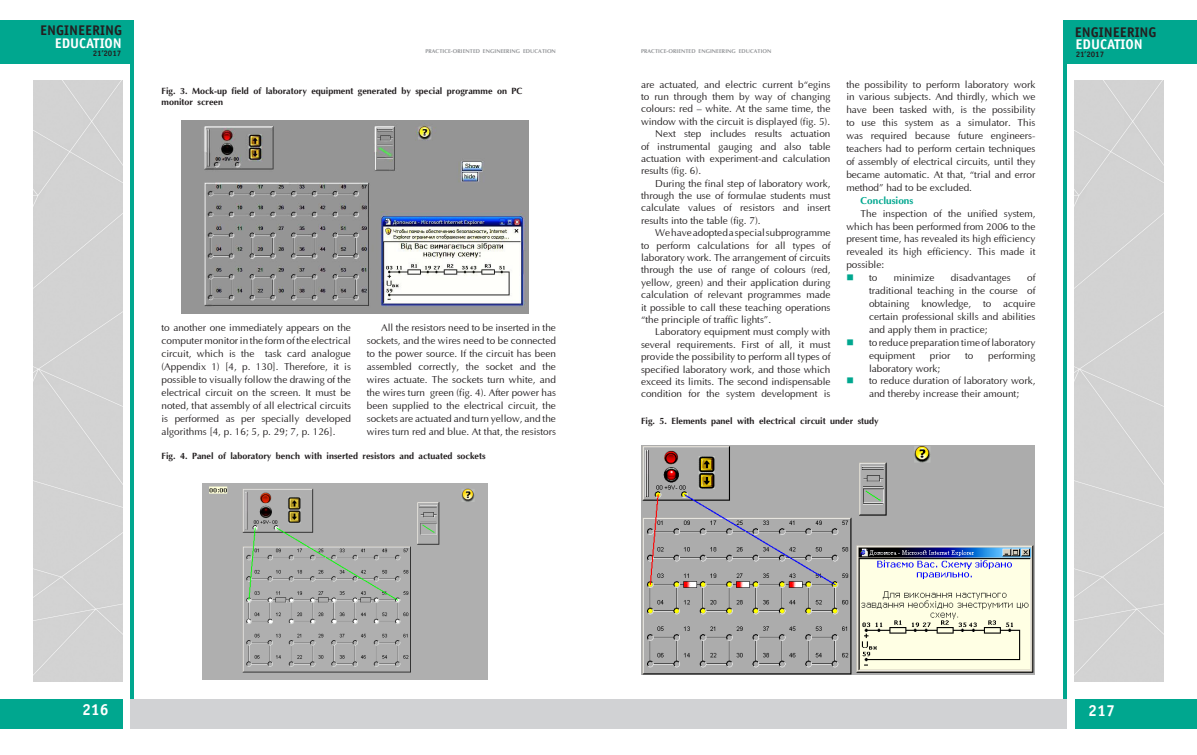
<style>
.page{position:relative;width:1197px;height:755px;background:#fff}
.page>*{position:absolute;margin:0;border:0;box-sizing:border-box;transform-origin:0 0}
.t1{font:700 16px "Officina Sans C";color:#fff}
.t2{font:700 14px "Officina Sans C";color:#231f20}
.t3{font:700 14px "Officina Sans C";color:#fff}
.t4{font:10px/12.4px "Optima";color:#231f20;text-align:justify}
.t5{font:700 10px "AG Optima";color:#00a78f}
.t6{font:700 9px/10.8px "AG Optima";color:#231f20}
.t7{font:700 8px "Officina Sans C";color:#231f20}
.t8{font:700 5.5px "AG Optima";letter-spacing:.01em;color:#939598}
</style>
<div class="page">
<div style="left:1063px;top:20px;width:133px;height:43px;background:#00a78f"></div>
<div style="left:1074px;top:698px;width:122px;height:30px;background:#00a78f"></div>
<div style="left:0;top:698px;width:122px;height:30px;background:#00a78f"></div>
<div style="left:0;top:20px;width:133px;height:43px;background:#00a78f"></div>
<hr style="left:1063px;top:45px;width:3px;height:653px;background:#00a78f">
<hr style="left:130px;top:45px;width:3px;height:653px;background:#00a78f">
<div style="left:33px;top:80px;width:89px;height:601px;background:#d3d3d3"></div>
<div style="left:130px;top:698px;width:468px;height:30px;background:#d1d2d4"></div>
<div style="left:598px;top:698px;width:468px;height:30px;background:#d1d2d4"></div>
<div style="left:1074px;top:80px;width:89px;height:601px;background:#d3d3d3"></div>
<img style="left:181px;top:120px;width:347px;height:193px">
<img style="left:203px;top:483px;width:285px;height:195px">
<img style="left:641px;top:445px;width:393px;height:229px">
<h2 class="t2" style="left:40px;top:23px;width:83px">ENGINEERING</h2>
<h2 class="t2" style="left:1074px;top:24px;width:83px">ENGINEERING</h2>
<h2 class="t3" style="left:55px;top:35px;width:69px">EDUCATION</h2>
<h2 class="t3" style="left:1075px;top:36px;width:69px">EDUCATION</h2>
<p class="t7" style="left:93px;top:49px;width:30px">21’2017</p>
<p class="t8" style="left:425px;top:48px;width:132px">PRACTICE-ORIENTED ENGINEERING EDUCATION</p>
<p class="t8" style="left:641px;top:48px;width:132px">PRACTICE-ORIENTED ENGINEERING EDUCATION</p>
<p class="t7" style="left:1075px;top:49px;width:30px">21’2017</p>
<p class="t6" style="left:161px;top:85px;width:362px">Fig. 3. Mock-up field of laboratory equipment generated by special programme on PC monitor screen</p>
<p class="t4" style="left:161px;top:321px;width:191px;line-height:13px">to another one immediately appears on the computer monitor in the form of the electrical circuit, which is the task card analogue (Appendix 1) [4, p. 130]. Therefore, it is possible to visually follow the drawing of the electrical circuit on the screen. It must be noted, that assembly of all electrical circuits is performed as per specially developed algorithms [4, p. 16; 5, p. 29; 7, p. 126].</p>
<p class="t4" style="left:367px;top:321px;width:190px;line-height:13px;text-indent:14px">All the resistors need to be inserted in the sockets, and the wires need to be connected to the power source. If the circuit has been assembled correctly, the socket and the wires actuate. The sockets turn white, and the wires turn green (fig. 4). After power has been supplied to the electrical circuit, the sockets are actuated and turn yellow, and the wires turn red and blue. At that, the resistors</p>
<p class="t6" style="left:161px;top:450px;width:325px">Fig. 4. Panel of laboratory bench with inserted resistors and actuated sockets</p>
<p class="t4" style="left:641px;top:78px;width:191px">are actuated, and electric current b“egins to run through them by way of changing colours: red – white. At the same time, the window with the circuit is displayed (fig. 5).</p>
<p class="t4" style="left:641px;top:128px;width:191px;text-indent:14px">Next step includes results actuation of instrumental gauging and also table actuation with experiment-and calculation results (fig. 6).</p>
<p class="t4" style="left:641px;top:177px;width:191px;text-indent:14px">During the final step of laboratory work, through the use of formulae students must calculate values of resistors and insert results into the table (fig. 7).</p>
<p class="t4" style="left:641px;top:227px;width:191px;text-indent:14px">We have adopted a special subprogramme to perform calculations for all types of laboratory work. The arrangement of circuits through the use of range of colours (red, yellow, green) and their application during calculation of relevant programmes made it possible to call these teaching operations “the principle of traffic lights”.</p>
<p class="t4" style="left:641px;top:326px;width:191px;text-indent:14px">Laboratory equipment must comply with several requirements. First of all, it must provide the possibility to perform all types of specified laboratory work, and those which exceed its limits. The second indispensable condition for the system development is</p>
<p class="t4" style="left:846px;top:78px;width:190px;line-height:12.9px">the possibility to perform laboratory work in various subjects. And thirdly, which we have been tasked with, is the possibility to use this system as a simulator. This was required because future engineers&shy;teachers had to perform certain techniques of assembly of electrical circuits, until they became automatic. At that, “trial and error method” had to be excluded.</p>
<p class="t5" style="left:860px;top:195px;width:54px">Conclusions</p>
<p class="t4" style="left:846px;top:207px;width:190px;line-height:12.9px;text-indent:14px">The inspection of the unified system, which has been performed from 2006 to the present time, has revealed its high efficiency revealed its high efficiency. This made it possible:</p>
<p class="t4" style="left:868px;top:272px;width:10px">to</p>
<p class="t4" style="left:893px;top:272px;width:42px">minimize</p>
<p class="t4" style="left:950px;top:272px;width:62px">disadvantages</p>
<p class="t4" style="left:868px;top:271px;width:168px;line-height:12.9px;text-indent:158px">of traditional teaching in the course of obtaining knowledge, to acquire certain professional skills and abilities and apply them in practice;</p>
<p class="t4" style="left:868px;top:336px;width:168px;line-height:12.9px">to reduce preparation time of laboratory equipment</p>
<p class="t4" style="left:929px;top:349px;width:22px">prior</p>
<p class="t4" style="left:965px;top:349px;width:10px">to</p>
<p class="t4" style="left:988px;top:349px;width:49px">performing</p>
<p class="t4" style="left:868px;top:362px;width:73px">laboratory work;</p>
<p class="t4" style="left:868px;top:375px;width:168px;line-height:12.9px">to reduce duration of laboratory work, and thereby increase their amount;</p>
<p class="t6" style="left:641px;top:415px;width:239px">Fig. 5. Elements panel with electrical circuit under study</p>
<h1 class="t1" style="left:82px;top:700px;width:28px">216</h1>
<h1 class="t1" style="left:1088px;top:700px;width:28px">217</h1>
</div>
